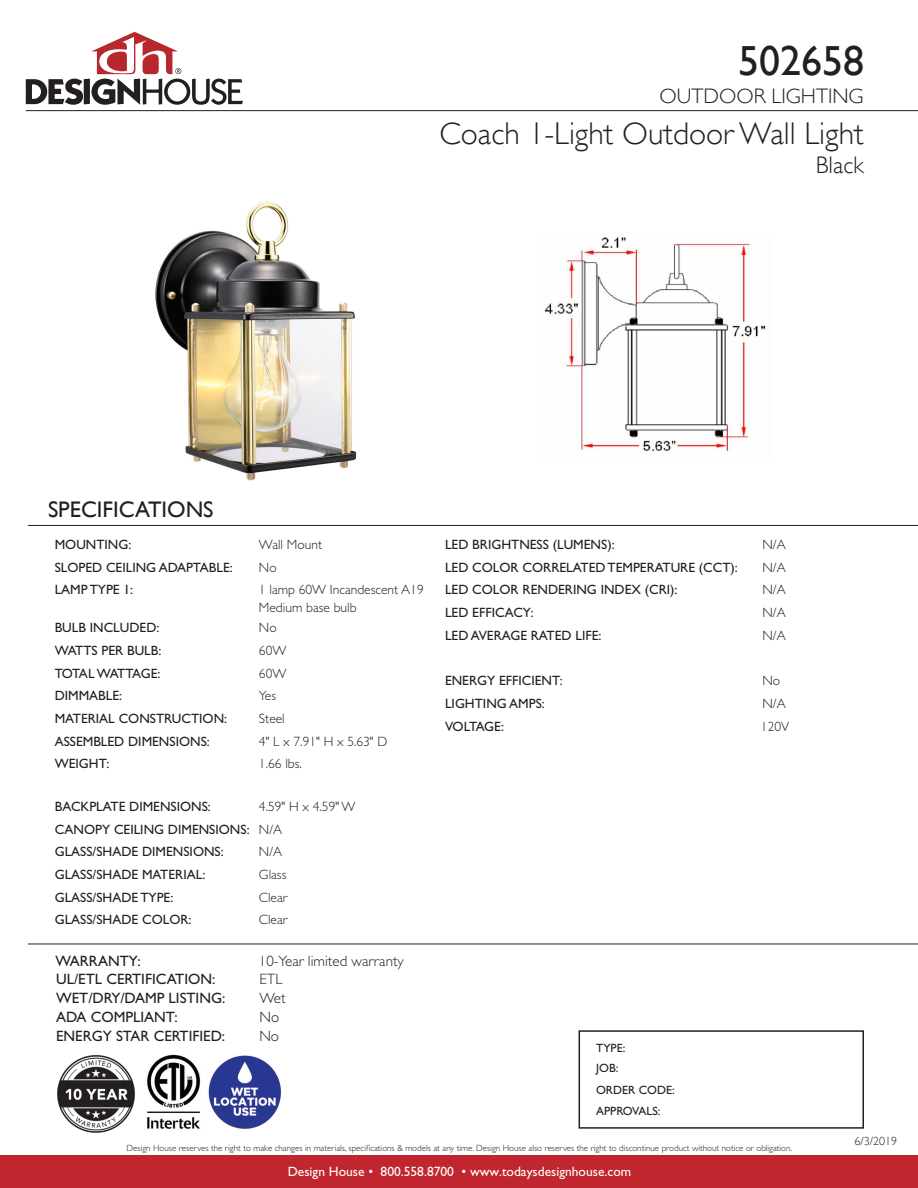
<style>
.page{position:relative;width:918px;height:1188px;background:#fff}
.page>*{position:absolute;margin:0;border:0;box-sizing:border-box;transform-origin:0 0}
.t1{font:42px "Gill Sans";color:#231f20}
.t2{font:300 31.5px "Gill Sans";color:#231f20}
.t3{font:300 24px "Gill Sans";color:#231f20}
.t4{font:22.5px "Gill Sans";color:#231f20}
.t5{font:300 21px "Gill Sans";color:#231f20}
.t6{font:15px "Gill Sans Std";color:#231f20}
.t7{font:300 15px "Gill Sans Std";color:#231f20}
.t8{font:13.5px "Gill Sans Std";color:#231f20}
.t9{font:300 13.5px/18px "Gill Sans Std";color:#231f20}
.t10{font:13.5px "Gill Sans Std";color:#fff}
.t11{font:13.5px "Gill Sans Std";letter-spacing:-.065em;color:#231f20}
.t12{font:13.5px "Gill Sans Std";letter-spacing:-.04em;color:#231f20}
.t13{font:12px "Gill Sans Std";color:#231f20}
.t14{font:300 12px "Gill Sans";color:#231f20}
.t15{font:300 9px "Gill Sans Std";color:#231f20}
</style>
<div class="page">
<div style="left:0;top:1156px;width:918px;height:32px;background:#c1262f"></div>
<svg style="left:26px;top:32px;width:217px;height:73px"></svg>
<div style="left:579px;top:1030px;width:285px;height:99px;border:2px solid #231f20"></div>
<hr style="left:26px;top:110px;width:892px;height:1px;background:#231f20">
<hr style="left:28px;top:525px;width:890px;height:1px;background:#231f20">
<img style="left:57px;top:1055px;width:78px;height:78px">
<img style="left:147px;top:1055px;width:54px;height:74px">
<img style="left:208px;top:1055px;width:73px;height:74px">
<img style="left:155px;top:201px;width:202px;height:280px">
<img style="left:544px;top:237px;width:222px;height:215px">
<hr style="left:28px;top:944px;width:890px;height:1px;background:#231f20">
<p class="t1" style="left:738px;top:36px;width:127px">502658</p>
<p class="t5" style="left:660px;top:79px;width:206px">OUTDOOR LIGHTING</p>
<p class="t2" style="left:440px;top:108px;width:426px">Coach 1-Light Outdoor Wall Light</p>
<p class="t3" style="left:816px;top:147px;width:49px">Black</p>
<p class="t4" style="left:48px;top:496px;width:167px">SPECIFICATIONS</p>
<p class="t8" style="left:55px;top:537px;width:78px">MOUNTING:</p>
<p class="t9" style="left:259px;top:536px;width:65px">Wall Mount</p>
<p class="t8" style="left:55px;top:559px;width:180px">SLOPED CEILING ADAPTABLE:</p>
<p class="t9" style="left:259px;top:558px;width:19px">No</p>
<p class="t8" style="left:55px;top:582px;width:80px">LAMP TYPE 1:</p>
<p class="t9" style="left:259px;top:581px;width:166px">1 lamp 60W Incandescent A19<br>Medium base bulb</p>
<p class="t8" style="left:55px;top:620px;width:106px">BULB INCLUDED:</p>
<p class="t9" style="left:259px;top:619px;width:19px">No</p>
<p class="t8" style="left:55px;top:643px;width:108px">WATTS PER BULB:</p>
<p class="t9" style="left:259px;top:641px;width:29px">60W</p>
<p class="t11" style="left:55px;top:665px;width:107px">TOTAL WATTAGE:</p>
<p class="t9" style="left:259px;top:664px;width:29px">60W</p>
<p class="t8" style="left:55px;top:688px;width:69px">DIMMABLE:</p>
<p class="t9" style="left:259px;top:687px;width:19px">Yes</p>
<p class="t8" style="left:55px;top:711px;width:174px">MATERIAL CONSTRUCTION:</p>
<p class="t9" style="left:259px;top:710px;width:27px">Steel</p>
<p class="t8" style="left:55px;top:733px;width:157px">ASSEMBLED DIMENSIONS:</p>
<p class="t9" style="left:259px;top:732px;width:130px">4" L x 7.91" H x 5.63" D</p>
<p class="t8" style="left:55px;top:756px;width:56px">WEIGHT:</p>
<p class="t9" style="left:259px;top:755px;width:44px">1.66 lbs.</p>
<p class="t8" style="left:55px;top:799px;width:158px">BACKPLATE DIMENSIONS:</p>
<p class="t9" style="left:259px;top:798px;width:98px">4.59" H x 4.59" W</p>
<p class="t8" style="left:55px;top:821px;width:196px">CANOPY CEILING DIMENSIONS:</p>
<p class="t9" style="left:259px;top:820px;width:25px">N/A</p>
<p class="t8" style="left:55px;top:844px;width:171px">GLASS/SHADE DIMENSIONS:</p>
<p class="t9" style="left:259px;top:843px;width:25px">N/A</p>
<p class="t8" style="left:55px;top:867px;width:152px">GLASS/SHADE MATERIAL:</p>
<p class="t9" style="left:259px;top:866px;width:29px">Glass</p>
<p class="t8" style="left:55px;top:889px;width:120px">GLASS/SHADE TYPE:</p>
<p class="t9" style="left:259px;top:888px;width:30px">Clear</p>
<p class="t8" style="left:55px;top:912px;width:138px">GLASS/SHADE COLOR:</p>
<p class="t9" style="left:259px;top:911px;width:30px">Clear</p>
<p class="t6" style="left:56px;top:952px;width:87px">WARRANTY:</p>
<p class="t6" style="left:56px;top:971px;width:161px">UL/ETL CERTIFICATION:</p>
<p class="t6" style="left:56px;top:990px;width:171px">WET/DRY/DAMP LISTING:</p>
<p class="t6" style="left:56px;top:1009px;width:123px">ADA COMPLIANT:</p>
<p class="t7" style="left:259px;top:952px;width:146px">10-Year limited warranty</p>
<p class="t7" style="left:259px;top:971px;width:24px">ETL</p>
<p class="t7" style="left:259px;top:990px;width:28px">Wet</p>
<p class="t7" style="left:259px;top:1009px;width:21px">No</p>
<p class="t6" style="left:56px;top:1028px;width:171px">ENERGY STAR CERTIFIED:</p>
<p class="t7" style="left:259px;top:1028px;width:21px">No</p>
<p class="t8" style="left:445px;top:537px;width:171px">LED BRIGHTNESS (LUMENS):</p>
<p class="t9" style="left:762px;top:536px;width:25px">N/A</p>
<p class="t8" style="left:445px;top:559px;width:294px">LED COLOR CORRELATED TEMPERATURE (CCT):</p>
<p class="t9" style="left:762px;top:558px;width:25px">N/A</p>
<p class="t8" style="left:445px;top:582px;width:234px">LED COLOR RENDERING INDEX (CRI):</p>
<p class="t9" style="left:762px;top:581px;width:25px">N/A</p>
<p class="t8" style="left:445px;top:605px;width:90px">LED EFFICACY:</p>
<p class="t9" style="left:762px;top:604px;width:25px">N/A</p>
<p class="t8" style="left:445px;top:628px;width:158px">LED AVERAGE RATED LIFE:</p>
<p class="t9" style="left:762px;top:626px;width:25px">N/A</p>
<p class="t8" style="left:445px;top:673px;width:119px">ENERGY EFFICIENT:</p>
<p class="t9" style="left:762px;top:672px;width:19px">No</p>
<p class="t8" style="left:445px;top:696px;width:101px">LIGHTING AMPS:</p>
<p class="t9" style="left:762px;top:695px;width:25px">N/A</p>
<p class="t12" style="left:445px;top:718px;width:60px">VOLTAGE:</p>
<p class="t9" style="left:761px;top:717px;width:30px">120V</p>
<p class="t13" style="left:596px;top:1041px;width:31px">TYPE:</p>
<p class="t13" style="left:596px;top:1061px;width:24px">JOB:</p>
<p class="t13" style="left:596px;top:1083px;width:80px">ORDER CODE:</p>
<p class="t13" style="left:596px;top:1104px;width:66px">APPROVALS:</p>
<p class="t15" style="left:127px;top:1143px;width:667px">Design House reserves the right to make changes in materials, specifications &amp; models at any time. Design House also reserves the right to discontinue product without notice or obligation.</p>
<p class="t10" style="left:288px;top:1164px;width:345px">Design House • 800.558.8700 • www.todaysdesignhouse.com</p>
<p class="t14" style="left:855px;top:1132px;width:44px">6/3/2019</p>
</div>
